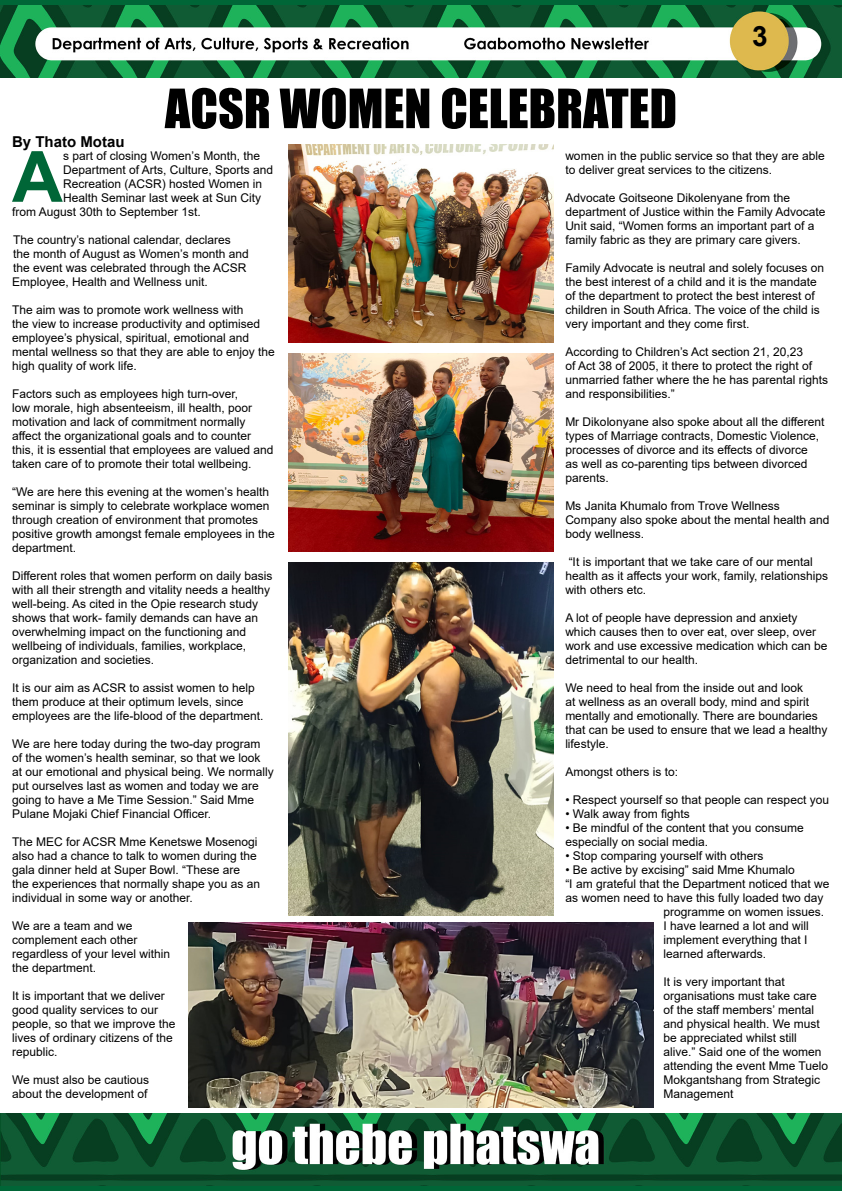
<style>
.page{position:relative;width:842px;height:1191px;background:#fff}
.page>*{position:absolute;margin:0;border:0;box-sizing:border-box;transform-origin:0 0}
.t1{font:700 70.7px "Arial";color:#006637}
.t2{font:50px "Impact";color:#000}
.t3{font:700 28px "Arial";color:#000}
.t4{font:700 15px "Arial";color:#000}
.t5{font:12px/14px "Arial";color:#000}
</style>
<div class="page">
<div style="left:0;top:0;width:842px;height:68px;background:#006637"></div>
<div style="left:0;top:1130px;width:842px;height:61px;background:#006637"></div>
<img style="left:0;top:5px;width:842px;height:73px">
<img style="left:0;top:1113px;width:842px;height:73px">
<img style="left:289px;top:144px;width:264px;height:199px">
<img style="left:289px;top:353px;width:264px;height:199px">
<img style="left:289px;top:563px;width:264px;height:352px">
<img style="left:189px;top:922px;width:464px;height:185px">
<h2 class="t2" style="left:165px;top:70px;width:514px">ACSR WOMEN CELEBRATED</h2>
<h3 class="t3" style="left:752px;top:16px;width:17px">3</h3>
<p class="t4" style="left:12px;top:131px;width:114px">By Thato Motau</p>
<h1 class="t1" style="left:12px;top:127px;width:53px">A</h1>
<p class="t5" style="left:63px;top:148px;width:198px">s part of closing Women’s Month, the</p>
<p class="t5" style="left:63px;top:162px;width:212px">Department of Arts, Culture, Sports and</p>
<p class="t5" style="left:63px;top:176px;width:201px">Recreation (ACSR) hosted Women in</p>
<p class="t5" style="left:63px;top:190px;width:200px">Health Seminar last week at Sun City</p>
<p class="t5" style="left:12px;top:204px;width:190px">from August 30th to September 1st.</p>
<p class="t5" style="left:12px;top:232px;width:238px">The country’s national calendar, declares the month of August as Women’s month and the event was celebrated through the ACSR Employee, Health and Wellness unit.</p>
<p class="t5" style="left:12px;top:302px;width:264px">The aim was to promote work wellness with<br>the view to increase productivity and optimised employee’s physical, spiritual, emotional and mental wellness so that they are able to enjoy the high quality of work life.</p>
<p class="t5" style="left:12px;top:386px;width:263px">Factors such as employees high turn-over,<br>low morale, high absenteeism, ill health, poor motivation and lack of commitment normally affect the organizational goals and to counter this, it is essential that employees are valued and taken care of to promote their total wellbeing.</p>
<p class="t5" style="left:12px;top:484px;width:264px">“We are here this evening at the women’s health seminar is simply to celebrate workplace women through creation of environment that promotes positive growth amongst female employees in the department.</p>
<p class="t5" style="left:12px;top:568px;width:262px">Different roles that women perform on daily basis with all their strength and vitality needs a healthy well-being. As cited in the Opie research study shows that work- family demands can have an overwhelming impact on the functioning and wellbeing of individuals, families, workplace, organization and societies.</p>
<p class="t5" style="left:12px;top:680px;width:253px">It is our aim as ACSR to assist women to help them produce at their optimum levels, since employees are the life-blood of the department.</p>
<p class="t5" style="left:12px;top:736px;width:263px">We are here today during the two-day program<br>of the women’s health seminar, so that we look<br>at our emotional and physical being. We normally put ourselves last as women and today we are going to have a Me Time Session.” Said Mme Pulane Mojaki Chief Financial Officer.</p>
<p class="t5" style="left:12px;top:835px;width:250px">The MEC for ACSR Mme Kenetswe Mosenogi also had a chance to talk to women during the gala dinner held at Super Bowl. “These are<br>the experiences that normally shape you as an individual in some way or another.</p>
<p class="t5" style="left:12px;top:919px;width:160px">We are a team and we complement each other regardless of your level within the department.</p>
<p class="t5" style="left:12px;top:989px;width:165px">It is important that we deliver good quality services to our people, so that we improve the lives of ordinary citizens of the republic.</p>
<p class="t5" style="left:12px;top:1073px;width:139px">We must also be cautious about the development of</p>
<p class="t5" style="left:565px;top:148px;width:261px">women in the public service so that they are able to deliver great services to the citizens.</p>
<p class="t5" style="left:565px;top:190px;width:262px">Advocate Goitseone Dikolenyane from the department of Justice within the Family Advocate Unit said, “Women forms an important part of a family fabric as they are primary care givers.</p>
<p class="t5" style="left:565px;top:260px;width:260px">Family Advocate is neutral and solely focuses on the best interest of a child and it is the mandate of the department to protect the best interest of children in South Africa. The voice of the child is very important and they come first.</p>
<p class="t5" style="left:565px;top:344px;width:264px">According to Children’s Act section 21, 20,23<br>of Act 38 of 2005, it there to protect the right of unmarried father where the he has parental rights and responsibilities.”</p>
<p class="t5" style="left:565px;top:414px;width:261px">Mr Dikolonyane also spoke about all the different types of Marriage contracts, Domestic Violence, processes of divorce and its effects of divorce<br>as well as co-parenting tips between divorced parents.</p>
<p class="t5" style="left:565px;top:498px;width:266px">Ms Janita Khumalo from Trove Wellness<br>Company also spoke about the mental health and body wellness.</p>
<p class="t5" style="left:565px;top:554px;width:264px">“It is important that we take care of our mental health as it affects your work, family, relationships with others etc.</p>
<p class="t5" style="left:565px;top:610px;width:264px">A lot of people have depression and anxiety which causes then to over eat, over sleep, over work and use excessive medication which can be detrimental to our health.</p>
<p class="t5" style="left:565px;top:680px;width:264px">We need to heal from the inside out and look<br>at wellness as an overall body, mind and spirit mentally and emotionally. There are boundaries that can be used to ensure that we lead a healthy lifestyle.</p>
<p class="t5" style="left:565px;top:764px;width:114px">Amongst others is to:</p>
<p class="t5" style="left:565px;top:792px;width:265px">• Respect yourself so that people can respect you</p>
<p class="t5" style="left:565px;top:806px;width:126px">• Walk away from fights</p>
<p class="t5" style="left:565px;top:821px;width:240px">• Be mindful of the content that you consume especially on social media.</p>
<p class="t5" style="left:565px;top:849px;width:200px">• Stop comparing yourself with others</p>
<p class="t5" style="left:565px;top:863px;width:231px">• Be active by excising” said Mme Khumalo</p>
<p class="t5" style="left:565px;top:877px;width:266px">“I am grateful that the Department noticed that we</p>
<p class="t5" style="left:565px;top:891px;width:260px">as women need to have this fully loaded two day</p>
<p class="t5" style="left:663px;top:905px;width:162px">programme on women issues.</p>
<p class="t5" style="left:663px;top:919px;width:147px">I have learned a lot and will</p>
<p class="t5" style="left:663px;top:933px;width:146px">implement everything that I</p>
<p class="t5" style="left:663px;top:947px;width:104px">learned afterwards.</p>
<p class="t5" style="left:663px;top:975px;width:166px">It is very important that organisations must take care of the staff members’ mental and physical health. We must be appreciated whilst still alive.” Said one of the women attending the event Mme Tuelo<br>Mokgantshang from Strategic<br>Management</p>
</div>
